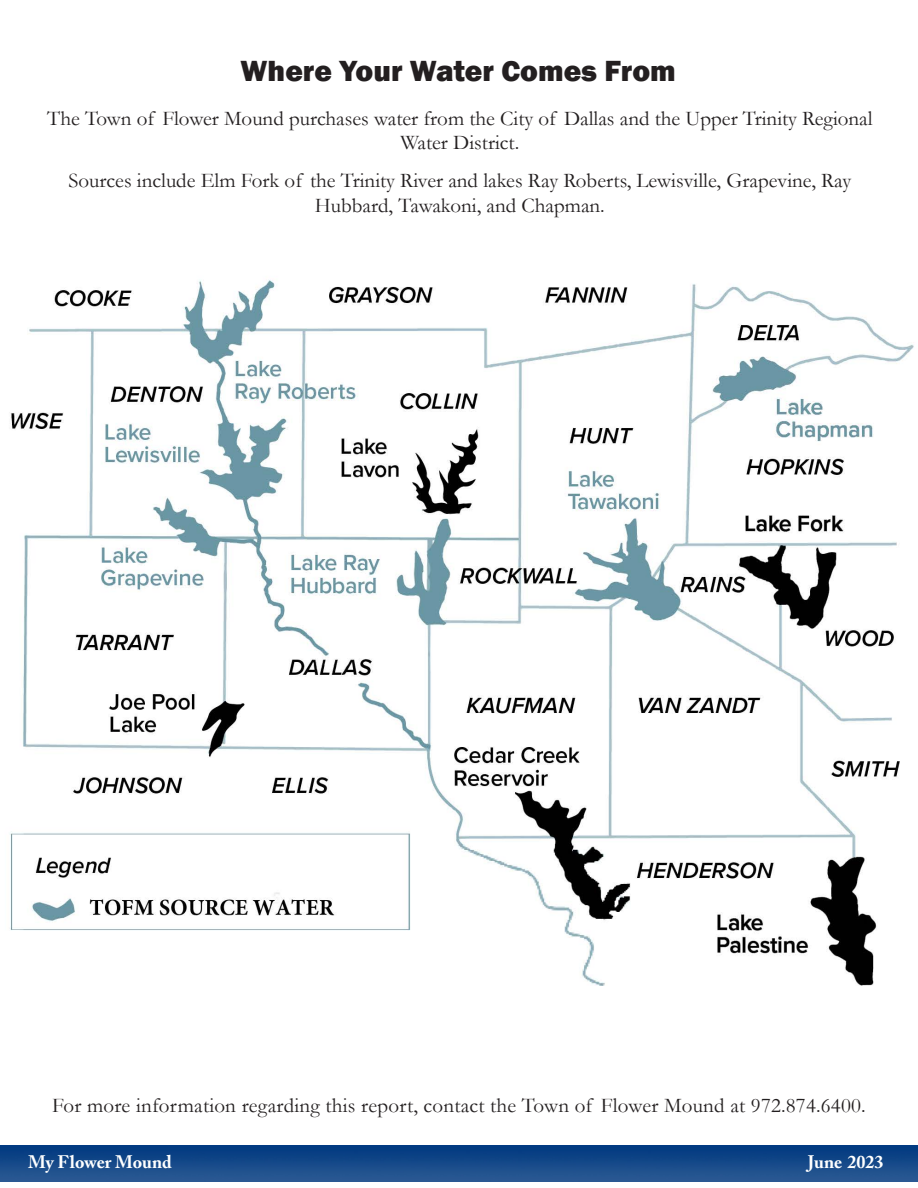
<style>
.page{position:relative;width:918px;height:1188px;background:#fff}
.page>*{position:absolute;margin:0;border:0;box-sizing:border-box;transform-origin:0 0}
.t1{font:800 30px "Franklin Gothic";color:#231f20}
.t2{font:21px/24px "Garamond";color:#231f20;text-align:center}
.t3{font:700 18px "Adobe Caslon Pro";color:#fff}
</style>
<div class="page">
<img style="left:0;top:1145px;width:918px;height:37px">
<img style="left:10px;top:280px;width:904px;height:706px">
<p class="t1" style="left:241px;top:52px;width:437px">Where Your Water Comes From</p>
<p class="t2" style="left:47px;top:106px;width:827px">The Town of Flower Mound purchases water from the City of Dallas and the Upper Trinity Regional<br>Water District.</p>
<p class="t2" style="left:68px;top:167px;width:784px">Sources include Elm Fork of the Trinity River and lakes Ray Roberts, Lewisville, Grapevine, Ray</p>
<p class="t2" style="left:315px;top:193px;width:291px">Hubbard, Tawakoni, and Chapman.</p>
<p class="t2" style="left:52px;top:1093px;width:815px">For more information regarding this report, contact the Town of Flower Mound at 972.874.6400.</p>
<p class="t3" style="left:28px;top:1151px;width:145px">My Flower Mound</p>
<p class="t3" style="left:808px;top:1152px;width:77px">June 2023</p>
</div>
